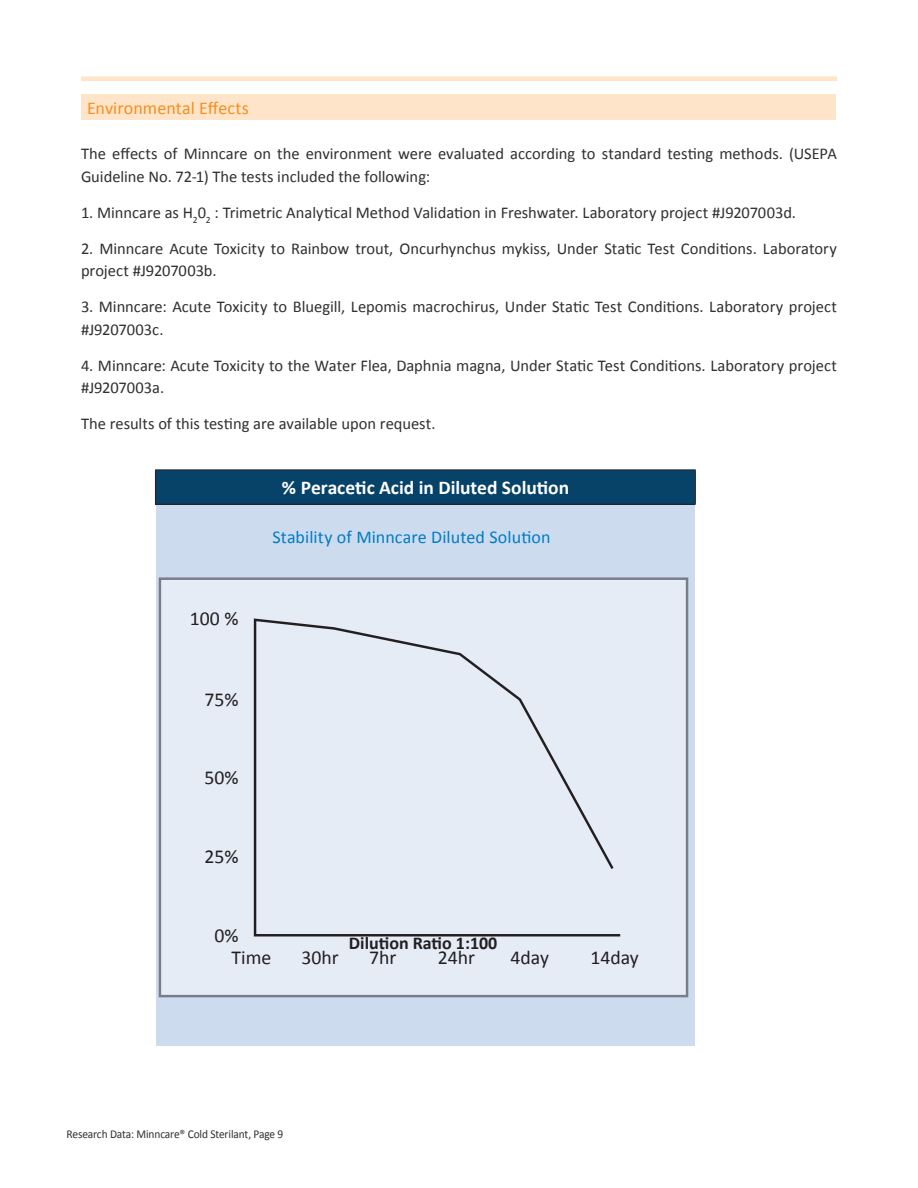
<style>
.page{position:relative;width:918px;height:1188px;background:#fff}
.page>*{position:absolute;margin:0;border:0;box-sizing:border-box;transform-origin:0 0}
.t1{font:19.8px/21.8px "Calibri";color:#231f20}
.t2{font:700 19.5px "Calibri";color:#fff}
.Body_2{font:18px "Calibri";letter-spacing:.005em;color:#007cc2}
.Head_1{font:18px "Calibri";letter-spacing:.005em;color:#f68e1e}
.t3{font:700 18px "Calibri";color:#231f20}
.t4{font:16.5px/22.5px "Calibri";color:#312f30}
.t5{font:12px "Calibri";letter-spacing:-.01em;color:#312f30;scale:.95 1}
</style>
<div class="page">
<div style="left:81px;top:76px;width:756px;height:5px;background:#fee5c9"></div>
<div style="left:157px;top:505px;width:538px;height:540px;background:#cddbef"></div>
<div style="left:160px;top:579px;width:527px;height:417px;background:#e5ecf6"></div>
<svg style="left:253px;top:618px;width:368px;height:319px"></svg>
<div style="left:81px;top:94px;width:755px;height:26px;background:#fee5c9"></div>
<div style="left:155px;top:470px;width:540px;height:34px;background:#074269"></div>
<hr style="left:155px;top:470px;width:541px;height:1px;background:#231f20">
<hr style="left:155px;top:470px;width:1px;height:34px;background:#231f20">
<hr style="left:695px;top:470px;width:1px;height:34px;background:#231f20">
<hr style="left:155px;top:504px;width:541px;height:1px;background:#231f20">
<p class="Head_1" style="left:87px;top:97px;width:164px">Environmental Effects</p>
<p class="t4" style="left:81px;top:142px;width:758px">The effects of Minncare on the environment were evaluated according to standard testing methods. (USEPA<br>Guideline No. 72-1) The tests included the following:</p>
<p class="t4" style="left:81px;top:201px;width:717px">1. Minncare as H<sub>2</sub>0<sub>2</sub> : Trimetric Analytical Method Validation in Freshwater. Laboratory project #J9207003d.</p>
<p class="t4" style="left:81px;top:237px;width:758px">2. Minncare Acute Toxicity to Rainbow trout, Oncurhynchus mykiss, Under Static Test Conditions. Laboratory project #J9207003b.</p>
<p class="t4" style="left:81px;top:295px;width:757px">3. Minncare: Acute Toxicity to Bluegill, Lepomis macrochirus, Under Static Test Conditions. Laboratory project #J9207003c.</p>
<p class="t4" style="left:81px;top:354px;width:758px">4. Minncare: Acute Toxicity to the Water Flea, Daphnia magna, Under Static Test Conditions. Laboratory project #J9207003a.</p>
<p class="t4" style="left:81px;top:412px;width:356px">The results of this testing are available upon request.</p>
<p class="t2" style="left:282px;top:475px;width:289px">% Peracetic Acid in Diluted Solution</p>
<p class="t1" style="left:190px;top:607px;width:50px">100 %</p>
<p class="t1" style="left:204px;top:688px;width:36px">75%</p>
<p class="t1" style="left:204px;top:767px;width:36px">50%</p>
<p class="t1" style="left:204px;top:846px;width:36px">25%</p>
<p class="Body_2" style="left:273px;top:526px;width:280px">Stability of Minncare Diluted Solution</p>
<p class="t1" style="left:232px;top:924px;width:41px;text-indent:-17px">0%<br>Time</p>
<p class="t3" style="left:349px;top:932px;width:150px">Dilution Ratio 1:100</p>
<p class="t1" style="left:302px;top:946px;width:39px">30hr</p>
<p class="t1" style="left:369px;top:946px;width:29px">7hr</p>
<p class="t1" style="left:438px;top:946px;width:39px">24hr</p>
<p class="t1" style="left:511px;top:946px;width:40px">4day</p>
<p class="t1" style="left:590px;top:946px;width:50px">14day</p>
<p class="t5" style="left:67px;top:1126px;width:230px">Research Data: Minncare® Cold Sterilant, Page 9</p>
</div>
